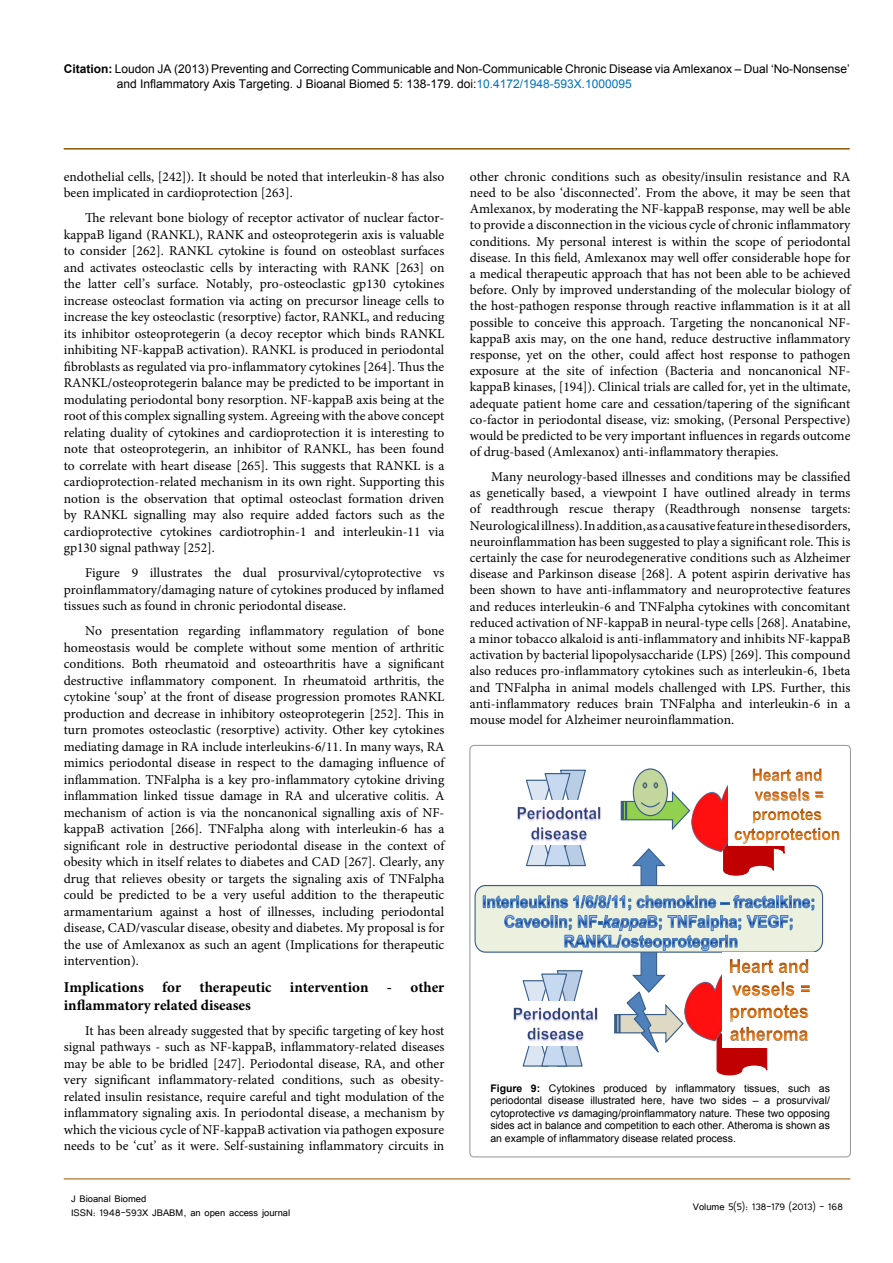
<style>
.page{position:relative;width:893px;height:1263px;background:#fff}
.page>*{position:absolute;margin:0;border:0;box-sizing:border-box;transform-origin:0 0}
.t1{font:700 15px/18px "Minion Pro";color:#000}
.t2{font:13.5px/16.5px "Minion Pro";color:#000;text-align:justify}
.t3{font:12px/15px "Arial";color:#000}
.t4{font:12px/14.4px "Tunga";color:#000}
.t5{font:10.5px/12.6px "Arial";color:#000;text-align:justify}
.s1{font-weight:700}
.s2{color:#0072bc}
.s3{font-style:italic}
</style>
<div class="page">
<hr style="left:64px;top:148px;width:786px;height:2px;background:#905501">
<hr style="left:64px;top:1179px;width:786px;height:1px;background:#905501">
<div style="left:470px;top:745px;width:380px;height:412px;border:1px solid #939598;border-radius:4px"></div>
<svg style="left:483px;top:768px;width:341px;height:307px"></svg>
<img style="left:742px;top:768px;width:82px;height:16px">
<img style="left:745px;top:779px;width:79px;height:20px">
<img style="left:743px;top:799px;width:81px;height:20px">
<img style="left:725px;top:819px;width:115px;height:24px">
<p class="t3" style="left:117px;top:61px;width:734px;text-indent:-53px"><span class="s1">Citation:</span> Loudon JA (2013) Preventing and Correcting Communicable and Non-Communicable Chronic Disease via Amlexanox – Dual ‘No-Nonsense’ and Inflammatory Axis Targeting. J Bioanal Biomed 5: 138-179. doi:<span class="s2">10.4172/1948-593X.1000095</span></p>
<p class="t2" style="left:64px;top:168px;width:382px">endothelial cells, [242]). It should be noted that interleukin-8 has also been implicated in cardioprotection [263].</p>
<p class="t2" style="left:64px;top:210px;width:382px;text-indent:21px">The relevant bone biology of receptor activator of nuclear factor&shy;kappaB ligand (RANKL), RANK and osteoprotegerin axis is valuable to consider [262]. RANKL cytokine is found on osteoblast surfaces and activates osteoclastic cells by interacting with RANK [263] on the latter cell’s surface. Notably, pro-osteoclastic gp130 cytokines increase osteoclast formation via acting on precursor lineage cells to increase the key osteoclastic (resorptive) factor, RANKL, and reducing its inhibitor osteoprotegerin (a decoy receptor which binds RANKL inhibiting NF-kappaB activation). RANKL is produced in periodontal fibroblasts as regulated via pro-inflammatory cytokines [264]. Thus the RANKL/osteoprotegerin balance may be predicted to be important in modulating periodontal bony resorption. NF-kappaB axis being at the root of this complex signalling system. Agreeing with the above concept relating duality of cytokines and cardioprotection it is interesting to note that osteoprotegerin, an inhibitor of RANKL, has been found to correlate with heart disease [265]. This suggests that RANKL is a cardioprotection-related mechanism in its own right. Supporting this notion is the observation that optimal osteoclast formation driven by RANKL signalling may also require added factors such as the cardioprotective cytokines cardiotrophin-1 and interleukin-11 via gp130 signal pathway [252].</p>
<p class="t2" style="left:64px;top:565px;width:382px;text-indent:21px">Figure 9 illustrates the dual prosurvival/cytoprotective vs proinflammatory/damaging nature of cytokines produced by inflamed tissues such as found in chronic periodontal disease.</p>
<p class="t2" style="left:64px;top:623px;width:382px;text-indent:21px">No presentation regarding inflammatory regulation of bone homeostasis would be complete without some mention of arthritic conditions. Both rheumatoid and osteoarthritis have a significant destructive inflammatory component. In rheumatoid arthritis, the cytokine ‘soup’ at the front of disease progression promotes RANKL production and decrease in inhibitory osteoprotegerin [252]. This in turn promotes osteoclastic (resorptive) activity. Other key cytokines mediating damage in RA include interleukins-6/11. In many ways, RA mimics periodontal disease in respect to the damaging influence of inflammation. TNFalpha is a key pro-inflammatory cytokine driving inflammation linked tissue damage in RA and ulcerative colitis. A mechanism of action is via the noncanonical signalling axis of NF&shy;kappaB activation [266]. TNFalpha along with interleukin-6 has a significant role in destructive periodontal disease in the context of obesity which in itself relates to diabetes and CAD [267]. Clearly, any drug that relieves obesity or targets the signaling axis of TNFalpha could be predicted to be a very useful addition to the therapeutic armamentarium against a host of illnesses, including periodontal disease, CAD/vascular disease, obesity and diabetes. My proposal is for the use of Amlexanox as such an agent (Implications for therapeutic intervention).</p>
<p class="t1" style="left:64px;top:978px;width:382px">Implications for therapeutic intervention - other inflammatory related diseases</p>
<p class="t2" style="left:64px;top:1022px;width:382px;text-indent:21px">It has been already suggested that by specific targeting of key host signal pathways - such as NF-kappaB, inflammatory-related diseases may be able to be bridled [247]. Periodontal disease, RA, and other very significant inflammatory-related conditions, such as obesity&shy;related insulin resistance, require careful and tight modulation of the inflammatory signaling axis. In periodontal disease, a mechanism by which the vicious cycle of NF-kappaB activation via pathogen exposure needs to be ‘cut’ as it were. Self-sustaining inflammatory circuits in</p>
<p class="t4" style="left:71px;top:1190px;width:221px">J Bioanal Biomed<br>ISSN: 1948-593X JBABM, an open access journal</p>
<p class="t2" style="left:470px;top:168px;width:382px">other chronic conditions such as obesity/insulin resistance and RA need to be also ‘disconnected’. From the above, it may be seen that Amlexanox, by moderating the NF-kappaB response, may well be able to provide a disconnection in the vicious cycle of chronic inflammatory conditions. My personal interest is within the scope of periodontal disease. In this field, Amlexanox may well offer considerable hope for a medical therapeutic approach that has not been able to be achieved before. Only by improved understanding of the molecular biology of the host-pathogen response through reactive inflammation is it at all possible to conceive this approach. Targeting the noncanonical NF&shy;kappaB axis may, on the one hand, reduce destructive inflammatory response, yet on the other, could affect host response to pathogen exposure at the site of infection (Bacteria and noncanonical NF&shy;kappaB kinases, [194]). Clinical trials are called for, yet in the ultimate, adequate patient home care and cessation/tapering of the significant co-factor in periodontal disease, viz: smoking, (Personal Perspective) would be predicted to be very important influences in regards outcome of drug-based (Amlexanox) anti-inflammatory therapies.</p>
<p class="t2" style="left:470px;top:469px;width:382px;text-indent:21px">Many neurology-based illnesses and conditions may be classified as genetically based, a viewpoint I have outlined already in terms of readthrough rescue therapy (Readthrough nonsense targets:<br>Neurological illness). In addition, as a causative feature in these disorders, neuroinflammation has been suggested to play a significant role. This is certainly the case for neurodegenerative conditions such as Alzheimer disease and Parkinson disease [268]. A potent aspirin derivative has been shown to have anti-inflammatory and neuroprotective features and reduces interleukin-6 and TNFalpha cytokines with concomitant reduced activation of NF-kappaB in neural-type cells [268]. Anatabine, a minor tobacco alkaloid is anti-inflammatory and inhibits NF-kappaB activation by bacterial lipopolysaccharide (LPS) [269]. This compound also reduces pro-inflammatory cytokines such as interleukin-6, 1beta and TNFalpha in animal models challenged with LPS. Further, this anti-inflammatory reduces brain TNFalpha and interleukin-6 in a mouse model for Alzheimer neuroinflammation.</p>
<p class="t5" style="left:490px;top:1082px;width:341px"><span class="s1">Figure 9:</span> Cytokines produced by inflammatory tissues, such as periodontal disease illustrated here, have two sides – a prosurvival/ cytoprotective <span class="s3">vs</span> damaging/proinflammatory nature. These two opposing sides act in balance and competition to each other. Atheroma is shown as an example of inflammatory disease related process.</p>
<p class="t4" style="left:693px;top:1199px;width:152px">Volume 5(5): 138-179 (2013) - 168</p>
</div>
